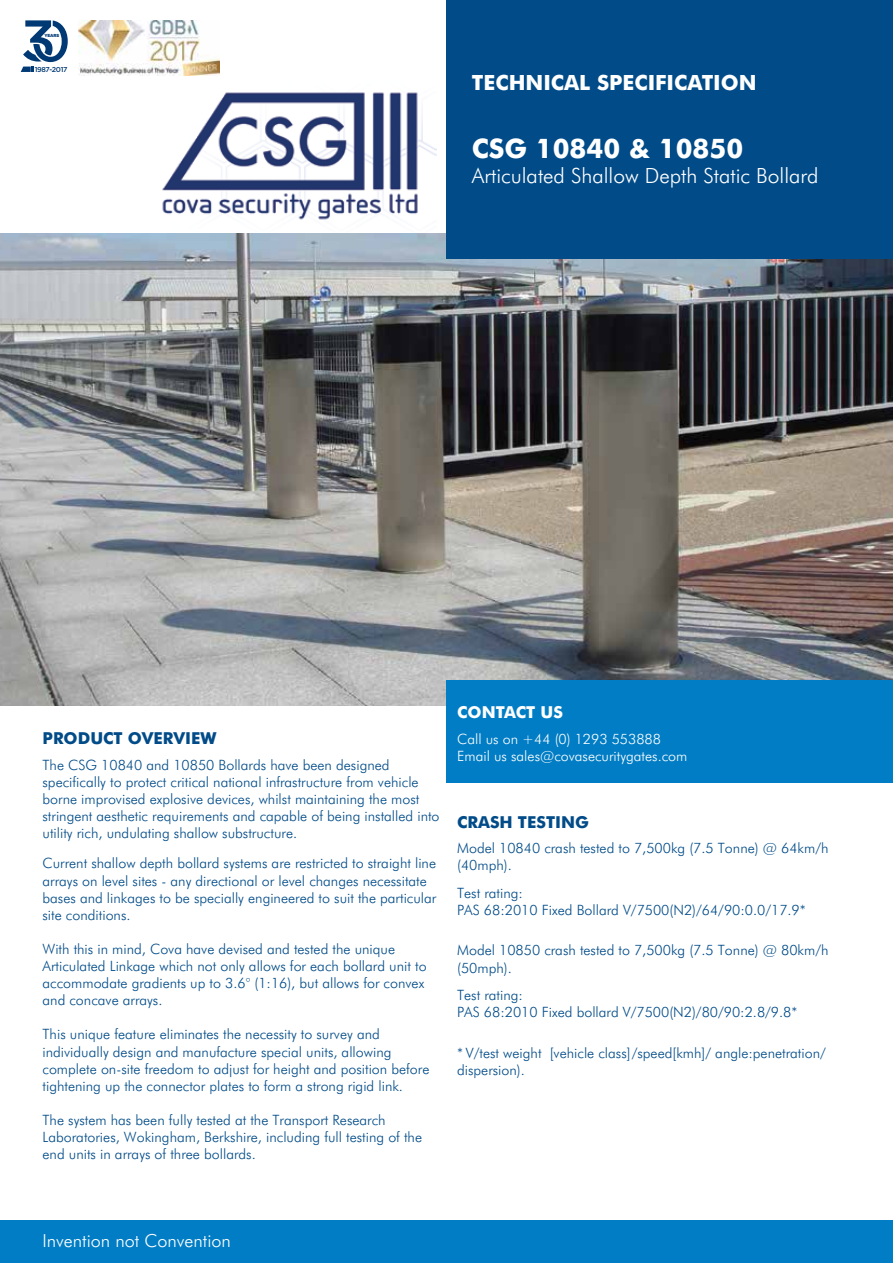
<style>
.page{position:relative;width:893px;height:1263px;background:#fff}
.page>*{position:absolute;margin:0;border:0;box-sizing:border-box;transform-origin:0 0}
.t1{font:700 27px "Futura BT";color:#fff}
.t2{font:300 21px "Futura BT";color:#fff}
.t3{font:700 21px "Futura BT";color:#fff}
.t4{font:300 18px "Futura BT";color:#fff}
.t5{font:700 16.5px "Futura BT";color:#004b88}
.t6{font:700 16.5px "Futura BT";color:#fff}
.t7{font:300 14.25px/17.1px "Futura BT";color:#004b88}
.t8{font:300 14.25px/17.1px "Futura BT";color:#fff}
.t9{font:500 7.05px "Gotham";letter-spacing:-.05em;color:#003974}
.t10{font:900 4.35px "Gotham";letter-spacing:-.05em;color:#003974}
</style>
<div class="page">
<img style="left:144px;top:92px;width:293px;height:142px">
<svg style="left:21px;top:20px;width:47px;height:52px"></svg>
<img style="left:79px;top:20px;width:141px;height:55px">
<div style="left:0;top:1220px;width:893px;height:43px;background:#007dc5"></div>
<img style="left:0;top:234px;width:893px;height:472px">
<div style="left:446px;top:0;width:447px;height:258px;background:#004b88"></div>
<div style="left:446px;top:680px;width:447px;height:102px;background:#007dc5"></div>
<p class="t10" style="left:45px;top:33px;width:16px">YEARS</p>
<p class="t9" style="left:35px;top:65px;width:34px">1987-2017</p>
<h2 class="t3" style="left:472px;top:70px;width:286px">TECHNICAL SPECIFICATION</h2>
<h1 class="t1" style="left:472px;top:132px;width:273px">CSG 10840 &amp; 10850</h1>
<h2 class="t2" style="left:472px;top:163px;width:348px">Articulated Shallow Depth Static Bollard</h2>
<p class="t5" style="left:43px;top:728px;width:175px">PRODUCT OVERVIEW</p>
<p class="t7" style="left:43px;top:756px;width:399px">The CSG 10840 and 10850 Bollards have been designed specifically to protect critical national infrastructure from vehicle borne improvised explosive devices, whilst maintaining the most stringent aesthetic requirements and capable of being installed into utility rich, undulating shallow substructure.</p>
<p class="t7" style="left:43px;top:855px;width:395px">Current shallow depth bollard systems are restricted to straight line arrays on level sites - any directional or level changes necessitate bases and linkages to be specially engineered to suit the particular site conditions.</p>
<p class="t7" style="left:43px;top:940px;width:386px">With this in mind, Cova have devised and tested the unique Articulated Linkage which not only allows for each bollard unit to accommodate gradients up to 3.6° (1:16), but allows for convex and concave arrays.</p>
<p class="t7" style="left:43px;top:1026px;width:388px">This unique feature eliminates the necessity to survey and individually design and manufacture special units, allowing complete on-site freedom to adjust for height and position before tightening up the connector plates to form a strong rigid link.</p>
<p class="t7" style="left:43px;top:1111px;width:381px">The system has been fully tested at the Transport Research<br>Laboratories, Wokingham, Berkshire, including full testing of the end units in arrays of three bollards.</p>
<p class="t6" style="left:457px;top:702px;width:107px">CONTACT US</p>
<p class="t8" style="left:457px;top:730px;width:232px">Call us on +44 (0) 1293 553888<br>Email us sales@covasecuritygates.com</p>
<p class="t5" style="left:457px;top:812px;width:133px">CRASH TESTING</p>
<p class="t7" style="left:457px;top:839px;width:373px">Model 10840 crash tested to 7,500kg (7.5 Tonne) @ 64km/h (40mph).</p>
<p class="t7" style="left:457px;top:884px;width:350px">Test rating:<br>PAS 68:2010 Fixed Bollard V/7500(N2)/64/90:0.0/17.9*</p>
<p class="t7" style="left:457px;top:942px;width:373px">Model 10850 crash tested to 7,500kg (7.5 Tonne) @ 80km/h (50mph).</p>
<p class="t7" style="left:457px;top:986px;width:342px">Test rating:<br>PAS 68:2010 Fixed bollard V/7500(N2)/80/90:2.8/9.8*</p>
<p class="t7" style="left:457px;top:1044px;width:370px">* V/test weight [vehicle class]/speed[kmh]/ angle:penetration/ dispersion).</p>
<p class="t4" style="left:43px;top:1229px;width:190px">Invention not Convention</p>
</div>
